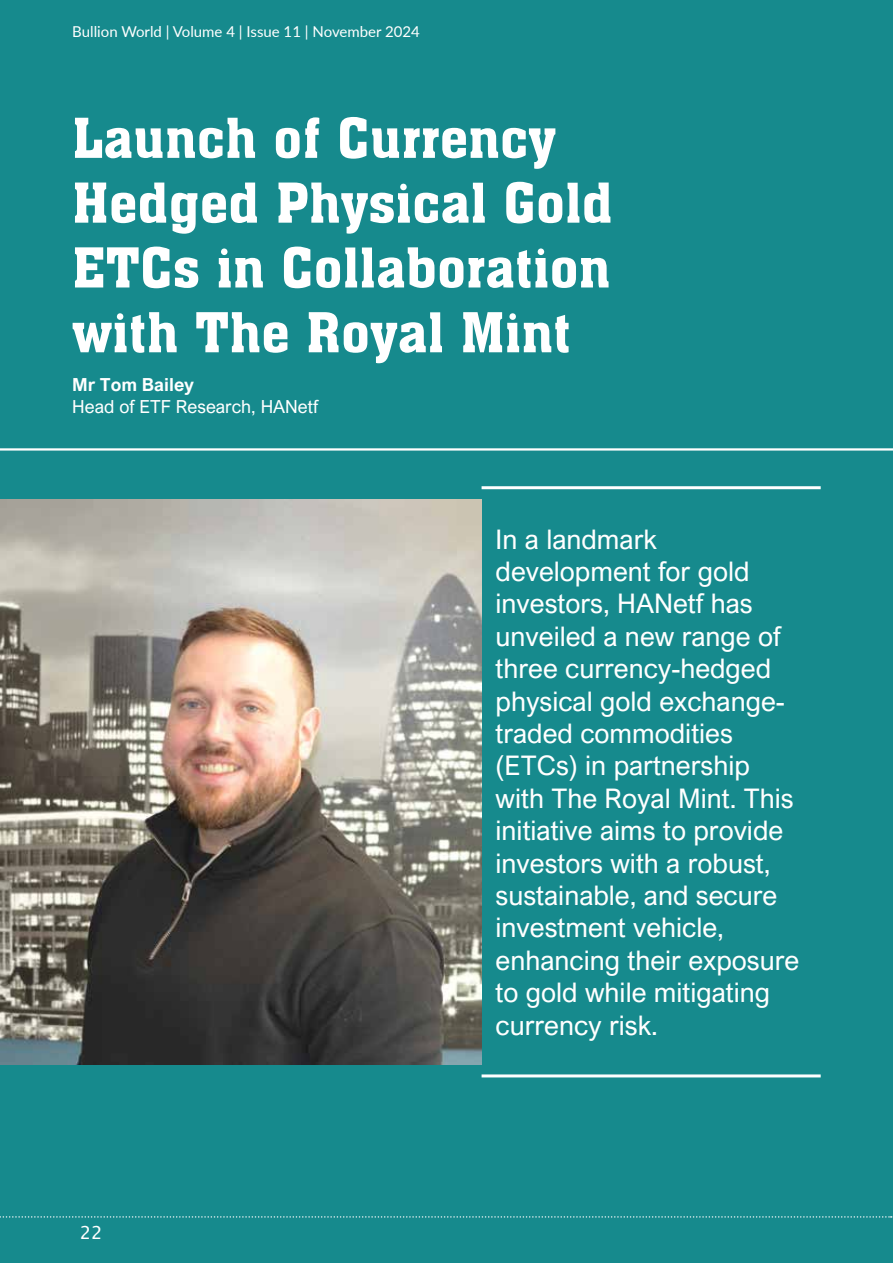
<style>
.page{position:relative;width:893px;height:1263px;background:#168a8d}
.page>*{position:absolute;margin:0;border:0;box-sizing:border-box;transform-origin:0 0}
.t1{font:700 54px/64.8px "Aachen";color:#fff}
.t2{font:27px/32.4px "Arial Nova";color:#fff}
.t3{font:18px "Arial Nova";color:#fff}
.t4{font:700 18px "Arial Nova";color:#fff}
.t5{font:18px "Lucida Sans Unicode";color:#fff}
.t6{font:15px "Lato";color:#fff}
</style>
<div class="page">
<hr style="left:0;top:448px;width:893px;height:3px;background:#fff">
<hr style="left:482px;top:486px;width:339px;height:3px;background:#fff">
<hr style="left:482px;top:1074px;width:339px;height:3px;background:#fff">
<img style="left:0;top:500px;width:482px;height:564px">
<svg style="left:0;top:1216px;width:892px;height:2px"></svg>
<p class="t6" style="left:72px;top:21px;width:349px">Bullion World | Volume 4 | Issue 11 | November 2024</p>
<h1 class="t1" style="left:72px;top:102px;width:542px">Launch of Currency<br>Hedged Physical Gold<br>ETCs in Collaboration with The Royal Mint</h1>
<p class="t4" style="left:72px;top:374px;width:124px">Mr Tom Bailey</p>
<p class="t3" style="left:72px;top:396px;width:247px">Head of ETF Research, HANetf</p>
<p class="t5" style="left:80px;top:1218px;width:24px">22</p>
<p class="t2" style="left:496px;top:523px;width:305px">In a landmark development for gold investors, HANetf has unveiled a new range of three currency-hedged physical gold exchange&shy;traded commodities (ETCs) in partnership with The Royal Mint. This initiative aims to provide investors with a robust, sustainable, and secure investment vehicle, enhancing their exposure to gold while mitigating currency risk.</p>
</div>
